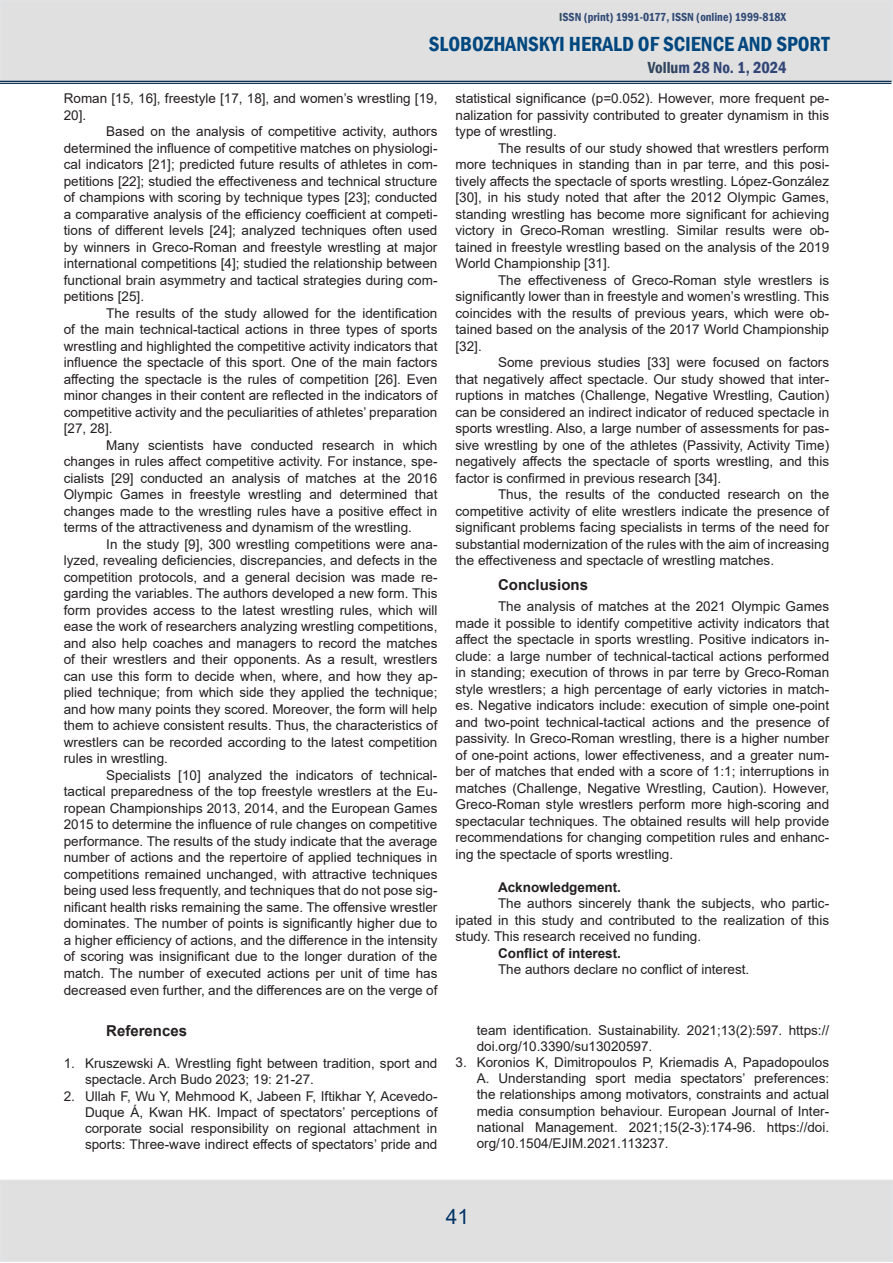
<style>
.page{position:relative;width:893px;height:1263px;background:#fff}
.page>*{position:absolute;margin:0;border:0;box-sizing:border-box;transform-origin:0 0}
.t1{font:600 condensed 21px "Franklin Gothic";color:#00477f}
.t2{font:21px "Arial";color:#036}
.t3{font:600 condensed 16.5px "Franklin Gothic";color:#314677}
.Обычный{font:700 15px "Arial";color:#231f20}
.Обычный-2{font:13.5px/16.5px "Arial";color:#231f20;text-align:justify}
.Обычный-3{font:700 13.5px "Arial";color:#231f20}
.t4{font:600 condensed 12px "Franklin Gothic";color:#314a76}
.s1{color:#314f5b}
.s2{color:#31455d}
</style>
<div class="page">
<div style="left:0;top:1180px;width:893px;height:82px;background:#e0e0e0"></div>
<div style="left:0;top:0;width:893px;height:82px;background:#e0e0e0;border:2px solid #e1e2e4"></div>
<hr style="left:0;top:81px;width:891px;height:1px;background:#0c3153">
<hr style="left:0;top:83px;width:891px;height:1px;background:#0c3153">
<p class="t4" style="left:559px;top:9px;width:229px"><span class="s1">I</span>SSN (print) 1991-0177, ISSN (online) 1999-818X</p>
<p class="t3" style="left:648px;top:57px;width:140px"><span class="s2">Vollu</span>m 28 No. 1, 2024</p>
<h1 class="t1" style="left:429px;top:30px;width:402px">SLOBOZHANSKYI HERALD OF SCIENCE AND SPORT</h1>
<p class="Обычный-2" style="left:64px;top:90px;width:375px">Roman [15, 16], freestyle [17, 18], and women’s wrestling [19,<br>20].</p>
<p class="Обычный-2" style="left:64px;top:123px;width:375px;text-indent:43px">Based on the analysis of competitive activity, authors determined the influence of competitive matches on physiologi&shy;cal indicators [21]; predicted future results of athletes in com&shy;petitions [22]; studied the effectiveness and technical structure of champions with scoring by technique types [23]; conducted a comparative analysis of the efficiency coefficient at competi&shy;tions of different levels [24]; analyzed techniques often used by winners in Greco-Roman and freestyle wrestling at major international competitions [4]; studied the relationship between functional brain asymmetry and tactical strategies during com&shy;petitions [25].</p>
<p class="Обычный-2" style="left:64px;top:305px;width:375px;text-indent:43px">The results of the study allowed for the identification of the main technical-tactical actions in three types of sports wrestling and highlighted the competitive activity indicators that influence the spectacle of this sport. One of the main factors affecting the spectacle is the rules of competition [26]. Even minor changes in their content are reflected in the indicators of competitive activity and the peculiarities of athletes’ preparation [27, 28].</p>
<p class="Обычный-2" style="left:64px;top:437px;width:375px;text-indent:43px">Many scientists have conducted research in which changes in rules affect competitive activity. For instance, spe&shy;cialists [29] conducted an analysis of matches at the 2016<br>Olympic Games in freestyle wrestling and determined that changes made to the wrestling rules have a positive effect in terms of the attractiveness and dynamism of the wrestling.</p>
<p class="Обычный-2" style="left:64px;top:536px;width:375px;text-indent:43px">In the study [9], 300 wrestling competitions were ana&shy;lyzed, revealing deficiencies, discrepancies, and defects in the competition protocols, and a general decision was made re&shy;garding the variables. The authors developed a new form. This form provides access to the latest wrestling rules, which will ease the work of researchers analyzing wrestling competitions, and also help coaches and managers to record the matches of their wrestlers and their opponents. As a result, wrestlers can use this form to decide when, where, and how they ap&shy;plied technique; from which side they applied the technique; and how many points they scored. Moreover, the form will help them to achieve consistent results. Thus, the characteristics of wrestlers can be recorded according to the latest competition rules in wrestling.</p>
<p class="Обычный-2" style="left:64px;top:767px;width:375px;text-indent:43px">Specialists [10] analyzed the indicators of technical&shy;tactical preparedness of the top freestyle wrestlers at the Eu&shy;ropean Championships 2013, 2014, and the European Games 2015 to determine the influence of rule changes on competitive performance. The results of the study indicate that the average number of actions and the repertoire of applied techniques in competitions remained unchanged, with attractive techniques being used less frequently, and techniques that do not pose sig&shy;nificant health risks remaining the same. The offensive wrestler dominates. The number of points is significantly higher due to a higher efficiency of actions, and the difference in the intensity of scoring was insignificant due to the longer duration of the match. The number of executed actions per unit of time has decreased even further, and the differences are on the verge of</p>
<p class="Обычный" style="left:106px;top:1020px;width:82px">References</p>
<p class="Обычный-2" style="left:85px;top:1055px;width:354px;text-indent:-21px">1. Kruszewski A. Wrestling fight between tradition, sport and spectacle. Arch Budo 2023; 19: 21-27.</p>
<p class="Обычный-2" style="left:85px;top:1088px;width:354px;text-indent:-21px">2. Ullah F, Wu Y, Mehmood K, Jabeen F, Iftikhar Y, Acevedo-Duque Á, Kwan HK. Impact of spectators’ perceptions of corporate social responsibility on regional attachment in sports: Three-wave indirect effects of spectators’ pride and</p>
<p class="Обычный-2" style="left:455px;top:90px;width:375px">statistical significance (p=0.052). However, more frequent pe&shy;nalization for passivity contributed to greater dynamism in this type of wrestling.</p>
<p class="Обычный-2" style="left:455px;top:140px;width:375px;text-indent:43px">The results of our study showed that wrestlers perform more techniques in standing than in par terre, and this posi&shy;tively affects the spectacle of sports wrestling. López-González [30], in his study noted that after the 2012 Olympic Games, standing wrestling has become more significant for achieving victory in Greco-Roman wrestling. Similar results were ob&shy;tained in freestyle wrestling based on the analysis of the 2019<br>World Championship [31].</p>
<p class="Обычный-2" style="left:455px;top:272px;width:375px;text-indent:43px">The effectiveness of Greco-Roman style wrestlers is significantly lower than in freestyle and women’s wrestling. This coincides with the results of previous years, which were ob&shy;tained based on the analysis of the 2017 World Championship [32].</p>
<p class="Обычный-2" style="left:455px;top:354px;width:375px;text-indent:43px">Some previous studies [33] were focused on factors that negatively affect spectacle. Our study showed that inter&shy;ruptions in matches (Challenge, Negative Wrestling, Caution) can be considered an indirect indicator of reduced spectacle in sports wrestling. Also, a large number of assessments for pas&shy;sive wrestling by one of the athletes (Passivity, Activity Time) negatively affects the spectacle of sports wrestling, and this factor is confirmed in previous research [34].</p>
<p class="Обычный-2" style="left:455px;top:486px;width:375px;text-indent:43px">Thus, the results of the conducted research on the competitive activity of elite wrestlers indicate the presence of significant problems facing specialists in terms of the need for substantial modernization of the rules with the aim of increasing the effectiveness and spectacle of wrestling matches.</p>
<p class="Обычный" style="left:498px;top:575px;width:92px">Conclusions</p>
<p class="Обычный-2" style="left:455px;top:598px;width:375px;text-indent:43px">The analysis of matches at the 2021 Olympic Games made it possible to identify competitive activity indicators that affect the spectacle in sports wrestling. Positive indicators in&shy;clude: a large number of technical-tactical actions performed in standing; execution of throws in par terre by Greco-Roman style wrestlers; a high percentage of early victories in match&shy;es. Negative indicators include: execution of simple one-point and two-point technical-tactical actions and the presence of passivity. In Greco-Roman wrestling, there is a higher number of one-point actions, lower effectiveness, and a greater num&shy;ber of matches that ended with a score of 1:1; interruptions in matches (Challenge, Negative Wrestling, Caution). However, Greco-Roman style wrestlers perform more high-scoring and spectacular techniques. The obtained results will help provide recommendations for changing competition rules and enhanc&shy;ing the spectacle of sports wrestling.</p>
<p class="Обычный-3" style="left:498px;top:877px;width:125px">Acknowledgement.</p>
<p class="Обычный-2" style="left:455px;top:895px;width:375px;text-indent:43px">The authors sincerely thank the subjects, who partic&shy;ipated in this study and contributed to the realization of this study. This research received no funding.</p>
<p class="Обычный-3" style="left:498px;top:943px;width:125px">Conflict of interest.</p>
<p class="Обычный-2" style="left:498px;top:961px;width:253px">The authors declare no conflict of interest.</p>
<p class="Обычный-2" style="left:477px;top:1022px;width:354px">team identification. Sustainability. 2021;13(2):597. https:// doi.org/10.3390/su13020597.</p>
<p class="Обычный-2" style="left:477px;top:1054px;width:354px;text-indent:-21px">3. Koronios K, Dimitropoulos P, Kriemadis A, Papadopoulos A. Understanding sport media spectators’ preferences: the relationships among motivators, constraints and actual media consumption behaviour. European Journal of Inter&shy;national Management. 2021;15(2-3):174-96. https://doi. org/10.1504/EJIM.2021.113237.</p>
<h1 class="t2" style="left:446px;top:1202px;width:25px">41</h1>
</div>
